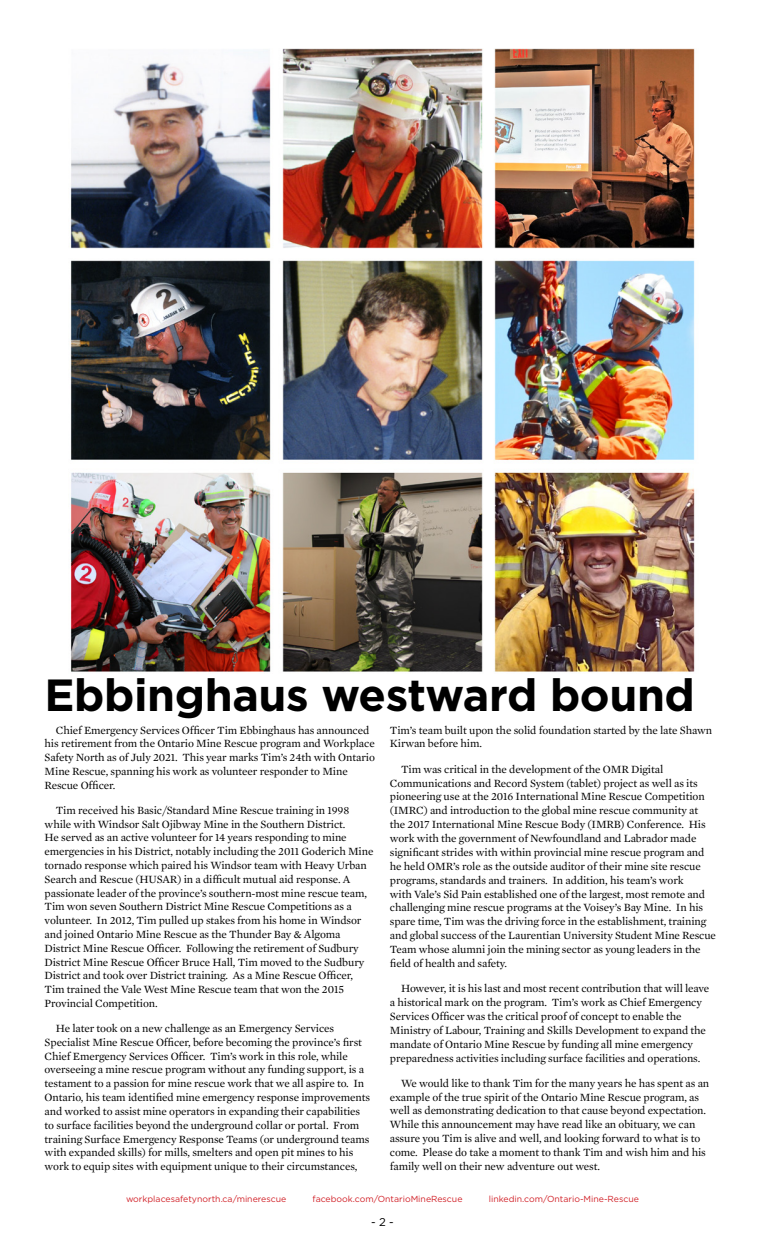
<style>
.page{position:relative;width:765px;height:1260px;background:#fff}
.page>*{position:absolute;margin:0;border:0;box-sizing:border-box;transform-origin:0 0}
.t1{font:700 45px "Gotham";letter-spacing:-.01em;color:#000}
.t2{font:11.25px/13.8px "Mercury Text G1";letter-spacing:-.01em;color:#000}
.t3{font:11.25px "Gotham";color:#000}
.t4{font:8.75px "Gotham";color:#d2232a}
</style>
<div class="page">
<img style="left:70px;top:48px;width:625px;height:624px">
<h1 class="t1" style="left:45px;top:668px;width:652px">Ebbinghaus westward bound</h1>
<p class="t2" style="left:45px;top:723px;width:332px;text-indent:11px">Chief Emergency Services Officer Tim Ebbinghaus has announced his retirement from the Ontario Mine Rescue program and Workplace Safety North as of July 2021. This year marks Tim’s 24th with Ontario Mine Rescue, spanning his work as volunteer responder to Mine Rescue Officer.</p>
<p class="t2" style="left:45px;top:803px;width:330px;text-indent:11px">Tim received his Basic/Standard Mine Rescue training in 1998 while with Windsor Salt Ojibway Mine in the Southern District.<br>He served as an active volunteer for 14 years responding to mine emergencies in his District, notably including the 2011 Goderich Mine tornado response which paired his Windsor team with Heavy Urban Search and Rescue (HUSAR) in a difficult mutual aid response. A passionate leader of the province’s southern-most mine rescue team, Tim won seven Southern District Mine Rescue Competitions as a volunteer. In 2012, Tim pulled up stakes from his home in Windsor and joined Ontario Mine Rescue as the Thunder Bay &amp; Algoma District Mine Rescue Officer. Following the retirement of Sudbury District Mine Rescue Officer Bruce Hall, Tim moved to the Sudbury District and took over District training. As a Mine Rescue Officer, Tim trained the Vale West Mine Rescue team that won the 2015<br>Provincial Competition.</p>
<p class="t2" style="left:45px;top:1021px;width:327px;text-indent:11px">He later took on a new challenge as an Emergency Services Specialist Mine Rescue Officer, before becoming the province’s first Chief Emergency Services Officer. Tim’s work in this role, while overseeing a mine rescue program without any funding support, is a testament to a passion for mine rescue work that we all aspire to. In Ontario, his team identified mine emergency response improvements and worked to assist mine operators in expanding their capabilities to surface facilities beyond the underground collar or portal. From training Surface Emergency Response Teams (or underground teams with expanded skills) for mills, smelters and open pit mines to his work to equip sites with equipment unique to their circumstances,</p>
<p class="t2" style="left:390px;top:723px;width:324px">Tim’s team built upon the solid foundation started by the late Shawn<br>Kirwan before him.</p>
<p class="t2" style="left:390px;top:762px;width:328px;text-indent:11px">Tim was critical in the development of the OMR Digital Communications and Record System (tablet) project as well as its pioneering use at the 2016 International Mine Rescue Competition (IMRC) and introduction to the global mine rescue community at the 2017 International Mine Rescue Body (IMRB) Conference. His work with the government of Newfoundland and Labrador made significant strides with within provincial mine rescue program and he held OMR’s role as the outside auditor of their mine site rescue programs, standards and trainers. In addition, his team’s work<br>with Vale’s Sid Pain established one of the largest, most remote and challenging mine rescue programs at the Voisey’s Bay Mine. In his spare time, Tim was the driving force in the establishment, training and global success of the Laurentian University Student Mine Rescue Team whose alumni join the mining sector as young leaders in the field of health and safety.</p>
<p class="t2" style="left:390px;top:981px;width:321px;text-indent:11px">However, it is his last and most recent contribution that will leave a historical mark on the program. Tim’s work as Chief Emergency Services Officer was the critical proof of concept to enable the Ministry of Labour, Training and Skills Development to expand the mandate of Ontario Mine Rescue by funding all mine emergency preparedness activities including surface facilities and operations.</p>
<p class="t2" style="left:390px;top:1076px;width:321px;text-indent:11px">We would like to thank Tim for the many years he has spent as an example of the true spirit of the Ontario Mine Rescue program, as well as demonstrating dedication to that cause beyond expectation.<br>While this announcement may have read like an obituary, we can assure you Tim is alive and well, and looking forward to what is to come. Please do take a moment to thank Tim and wish him and his family well on their new adventure out west.</p>
<p class="t4" style="left:126px;top:1194px;width:162px">workplacesafetynorth.ca/minerescue</p>
<p class="t4" style="left:313px;top:1194px;width:151px">facebook.com/OntarioMineRescue</p>
<p class="t4" style="left:489px;top:1194px;width:152px">linkedin.com/Ontario-Mine-Rescue</p>
<p class="t3" style="left:371px;top:1216px;width:24px">- 2 -</p>
</div>
